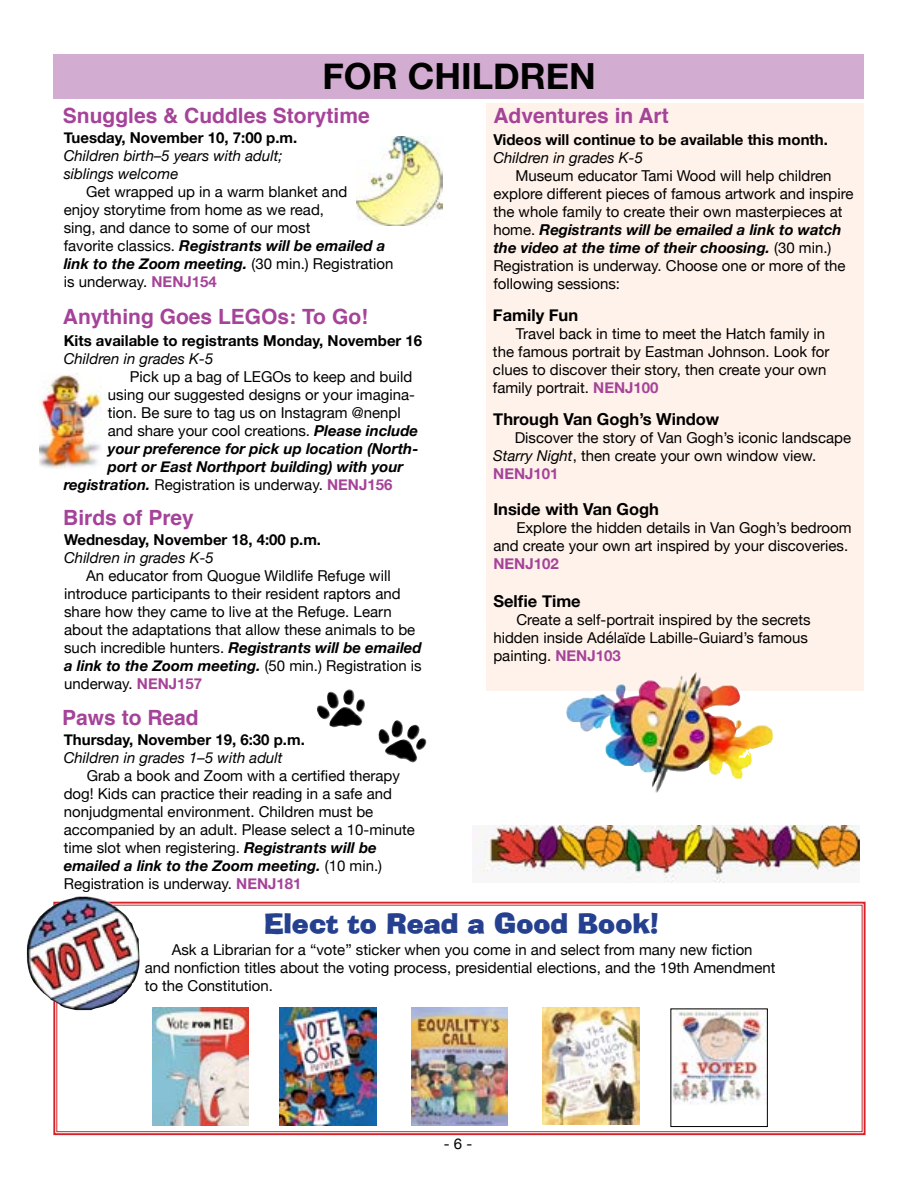
<style>
.page{position:relative;width:918px;height:1188px;background:#fff}
.page>*{position:absolute;margin:0;border:0;box-sizing:border-box;transform-origin:0 0}
.t1{font:700 36px "Helvetica Neue";color:#000}
.t2{font:700 27px "Alor";color:#25408f}
.t3{font:700 21px "Helvetica";color:#a54399}
.t4{font:700 16.5px "Helvetica Neue";color:#000}
.t5{font:15px/18px "Helvetica Neue";color:#000}
.t6{font:700 15px "Helvetica Neue";color:#000}
.t7{font:italic 15px/18px "Helvetica Neue";color:#000}
.t8{font:italic 700 15px "Helvetica Neue";color:#000}
.t9{font:700 15px "Helvetica Neue";color:#a54399}
.s1{font-weight:700;font-style:italic}
.s2{font-weight:700;color:#a54399}
.s3{font-style:italic}
</style>
<div class="page">
<svg style="left:53px;top:901px;width:813px;height:235px"></svg>
<div style="left:56px;top:905px;width:806px;height:227px;border:1px solid #d2232a"></div>
<div style="left:54px;top:54px;width:810px;height:45px;background:#d2acd1"></div>
<div style="left:487px;top:103px;width:377px;height:588px;background:#fff2ea"></div>
<img style="left:317px;top:689px;width:48px;height:38px">
<img style="left:378px;top:720px;width:49px;height:43px">
<img style="left:566px;top:672px;width:207px;height:121px">
<img style="left:357px;top:137px;width:85px;height:89px">
<img style="left:27px;top:897px;width:113px;height:113px">
<img style="left:152px;top:1007px;width:97px;height:118px">
<img style="left:280px;top:1008px;width:97px;height:117px">
<img style="left:411px;top:1008px;width:97px;height:117px">
<img style="left:543px;top:1007px;width:96px;height:118px">
<img style="left:673px;top:1011px;width:93px;height:94px">
<div style="left:671px;top:1009px;width:97px;height:118px;border:1px solid #000"></div>
<img style="left:472px;top:825px;width:388px;height:58px">
<img style="left:39px;top:374px;width:62px;height:95px">
<h1 class="t1" style="left:322px;top:48px;width:275px">FOR CHILDREN</h1>
<h3 class="t3" style="left:63px;top:98px;width:308px">Snuggles &amp; Cuddles Storytime</h3>
<p class="t6" style="left:64px;top:126px;width:235px">Tuesday, November 10, 7:00 p.m.</p>
<p class="t7" style="left:64px;top:147px;width:220px">Children birth–5 years with adult; siblings welcome</p>
<p class="t5" style="left:64px;top:183px;width:331px;text-indent:22px">Get wrapped up in a warm blanket and<br>enjoy storytime from home as we read,<br>sing, and dance to some of our most<br>favorite classics. <span class="s1">Registrants will be emailed a link to the Zoom meeting.</span> (30 min.) Registration is underway. <span class="s2">NENJ154</span></p>
<h3 class="t3" style="left:63px;top:300px;width:307px">Anything Goes LEGOs: To Go!</h3>
<p class="t6" style="left:64px;top:329px;width:360px">Kits available to registrants Monday, November 16</p>
<p class="t7" style="left:64px;top:350px;width:151px">Children in grades K-5</p>
<p class="t5" style="left:130px;top:368px;width:284px">Pick up a bag of LEGOs to keep and build</p>
<p class="t5" style="left:108px;top:386px;width:309px">using our suggested designs or your imagina-</p>
<p class="t5" style="left:108px;top:404px;width:294px">tion. Be sure to tag us on Instagram @nenpl</p>
<p class="t5" style="left:108px;top:422px;width:312px">and share your cool creations. <span class="s1">Please include</span></p>
<p class="t8" style="left:108px;top:437px;width:312px">your preference for pick up location (North-</p>
<p class="t8" style="left:108px;top:455px;width:297px">port or East Northport building) with your</p>
<p class="t5" style="left:64px;top:476px;width:330px"><span class="s1">registration.</span> Registration is underway. <span class="s2">NENJ156</span></p>
<h3 class="t3" style="left:63px;top:501px;width:132px">Birds of Prey</h3>
<p class="t6" style="left:64px;top:528px;width:258px">Wednesday, November 18, 4:00 p.m.</p>
<p class="t7" style="left:64px;top:550px;width:151px">Children in grades K-5</p>
<p class="t5" style="left:64px;top:568px;width:359px;text-indent:22px">An educator from Quogue Wildlife Refuge will introduce participants to their resident raptors and share how they came to live at the Refuge. Learn about the adaptations that allow these animals to be such incredible hunters. <span class="s1">Registrants will be emailed a link to the Zoom meeting.</span> (50 min.) Registration is underway. <span class="s2">NENJ157</span></p>
<h3 class="t3" style="left:62px;top:700px;width:138px">Paws to Read</h3>
<p class="t6" style="left:64px;top:727px;width:243px">Thursday, November 19, 6:30 p.m.</p>
<p class="t7" style="left:64px;top:749px;width:220px">Children in grades 1–5 with adult</p>
<p class="t5" style="left:64px;top:767px;width:353px;text-indent:23px">Grab a book and Zoom with a certified therapy dog! Kids can practice their reading in a safe and nonjudgmental environment. Children must be accompanied by an adult. Please select a 10-minute time slot when registering. <span class="s1">Registrants will be emailed a link to the Zoom meeting.</span> (10 min.)<br>Registration is underway. <span class="s2">NENJ181</span></p>
<h3 class="t3" style="left:493px;top:99px;width:177px">Adventures in Art</h3>
<p class="t6" style="left:493px;top:127px;width:336px">Videos will continue to be available this month.</p>
<p class="t7" style="left:493px;top:149px;width:151px">Children in grades K-5</p>
<p class="t5" style="left:493px;top:167px;width:362px;text-indent:22px">Museum educator Tami Wood will help children explore different pieces of famous artwork and inspire the whole family to create their own masterpieces at home. <span class="s1">Registrants will be emailed a link to watch the video at the time of their choosing.</span> (30 min.)<br>Registration is underway. Choose one or more of the following sessions:</p>
<p class="t4" style="left:493px;top:302px;width:87px">Family Fun</p>
<p class="t5" style="left:493px;top:325px;width:338px;text-indent:23px">Travel back in time to meet the Hatch family in the famous portrait by Eastman Johnson. Look for clues to discover their story, then create your own family portrait. <span class="s2">NENJ100</span></p>
<p class="t4" style="left:493px;top:406px;width:228px">Through Van Gogh’s Window</p>
<p class="t5" style="left:493px;top:429px;width:359px;text-indent:21px">Discover the story of Van Gogh’s iconic landscape<br><span class="s3">Starry Night</span>, then create your own window view.<br><span class="s2">NENJ101</span></p>
<p class="t4" style="left:493px;top:496px;width:167px">Inside with Van Gogh</p>
<p class="t5" style="left:493px;top:520px;width:360px;text-align:right">Explore the hidden details in Van Gogh’s bedroom and create your own art inspired by your discoveries.</p>
<p class="t9" style="left:493px;top:552px;width:67px">NENJ102</p>
<p class="t4" style="left:493px;top:588px;width:89px">Selfie Time</p>
<p class="t5" style="left:493px;top:611px;width:319px;text-indent:23px">Create a self-portrait inspired by the secrets hidden inside Adélaïde Labille-Guiard’s famous painting. <span class="s2">NENJ103</span></p>
<h2 class="t2" style="left:264px;top:900px;width:396px">Elect to Read a Good Book!</h2>
<p class="t5" style="left:145px;top:942px;width:632px;text-indent:27px">Ask a Librarian for a “vote” sticker when you come in and select from many new fiction and nonfiction titles about the voting process, presidential elections, and the 19th Amendment to the Constitution.</p>
<p class="t5" style="left:444px;top:1135px;width:30px">- 6 -</p>
</div>
